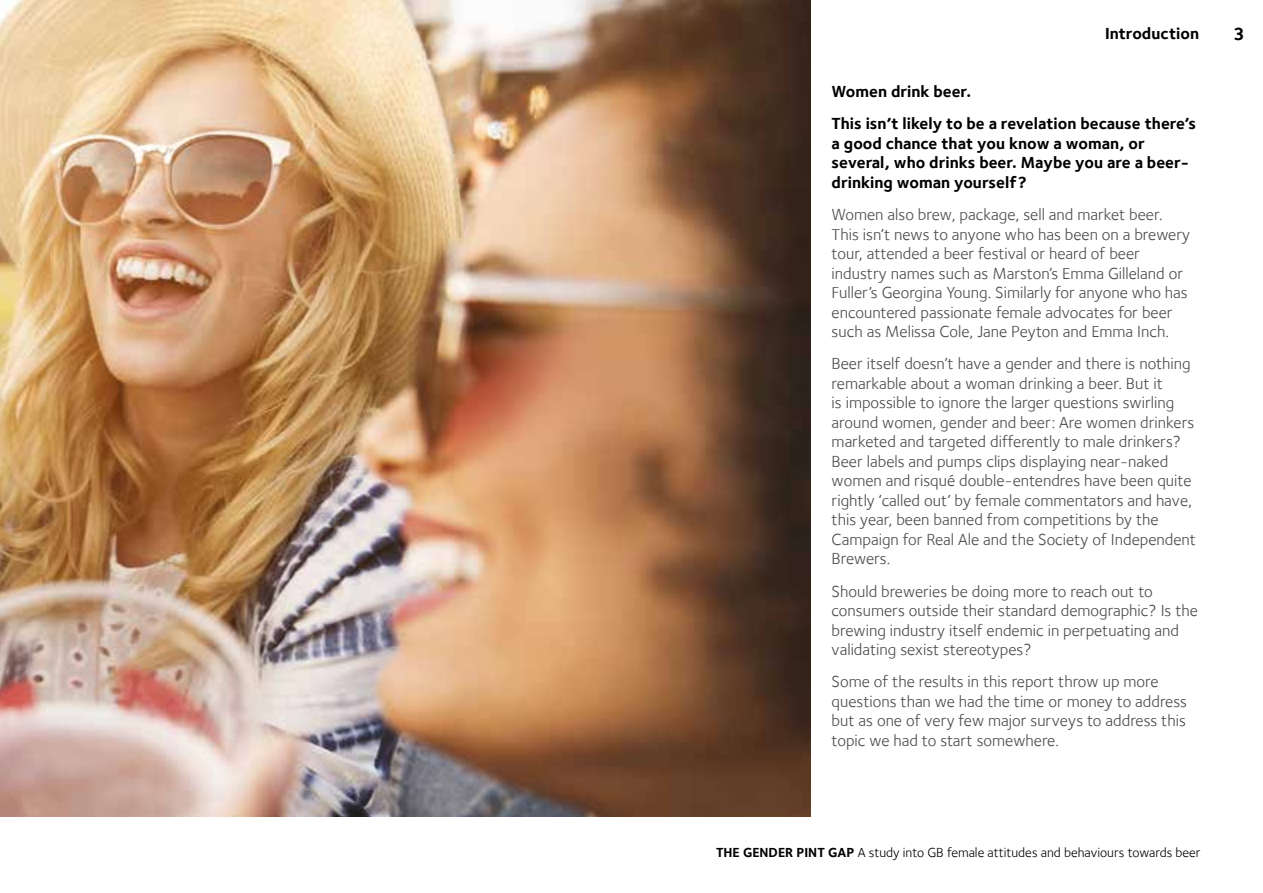
<style>
.page{position:relative;width:1263px;height:893px;background:#fff}
.page>*{position:absolute;margin:0;border:0;box-sizing:border-box;transform-origin:0 0}
.t1{font:700 18px "Foundry Sterling";color:#000}
.t2{font:16.5px/19.5px "Foundry Sterling Book OSF";color:#4a4a49}
.t3{font:700 16.5px/19.5px "Foundry Sterling";color:#000}
.t4{font:13.5px "Foundry Sterling Book OSF";color:#000}
.s1{font-family:"Foundry Sterling";font-weight:700}
</style>
<div class="page">
<img style="left:0;top:0;width:810px;height:816px">
<p class="t3" style="left:1105px;top:23px;width:96px">Introduction</p>
<p class="t3" style="left:832px;top:75px;width:366px;line-height:32.2px">Women drink beer.<br>This isn’t likely to be a revelation because there’s</p>
<p class="t3" style="left:832px;top:133px;width:359px">a good chance that you know a woman, or several, who drinks beer. Maybe you are a beer&shy;drinking woman yourself?</p>
<p class="t2" style="left:832px;top:205px;width:360px">Women also brew, package, sell and market beer.<br>This isn’t news to anyone who has been on a brewery tour, attended a beer festival or heard of beer industry names such as Marston’s Emma Gilleland or Fuller’s Georgina Young. Similarly for anyone who has encountered passionate female advocates for beer such as Melissa Cole, Jane Peyton and Emma Inch.</p>
<p class="t2" style="left:832px;top:354px;width:366px">Beer itself doesn’t have a gender and there is nothing remarkable about a woman drinking a beer. But it<br>is impossible to ignore the larger questions swirling around women, gender and beer: Are women drinkers marketed and targeted differently to male drinkers?<br>Beer labels and pumps clips displaying near-naked women and risqué double-entendres have been quite rightly ‘called out’ by female commentators and have, this year, been banned from competitions by the Campaign for Real Ale and the Society of Independent Brewers.</p>
<p class="t2" style="left:832px;top:581px;width:368px">Should breweries be doing more to reach out to consumers outside their standard demographic? Is the brewing industry itself endemic in perpetuating and validating sexist stereotypes?</p>
<p class="t2" style="left:832px;top:672px;width:357px">Some of the results in this report throw up more questions than we had the time or money to address but as one of very few major surveys to address this topic we had to start somewhere.</p>
<p class="t1" style="left:1233px;top:23px;width:13px">3</p>
<p class="t4" style="left:716px;top:844px;width:486px"><span class="s1">THE GENDER PINT GAP</span> A study into GB female attitudes and behaviours towards beer</p>
</div>
